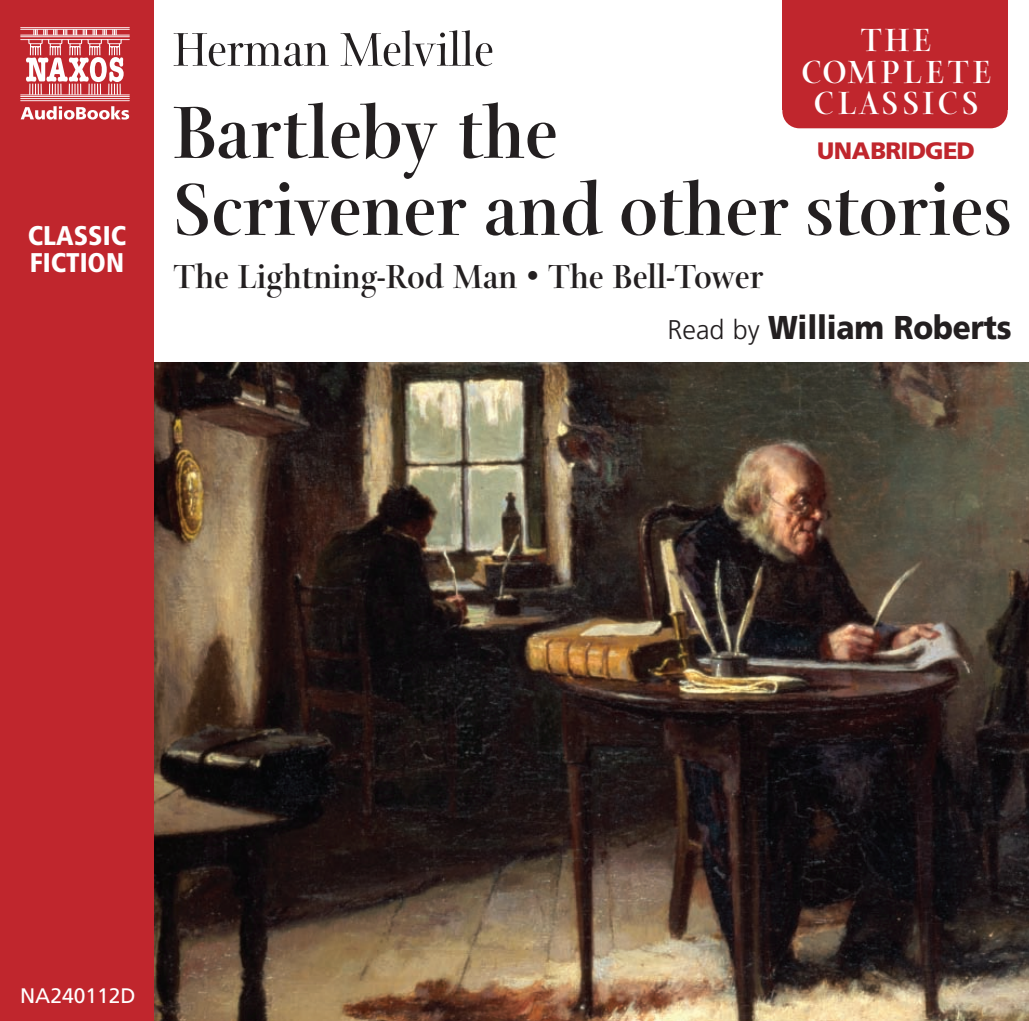
<style>
.page{position:relative;width:1029px;height:1021px;background:#fff}
.page>*{position:absolute;margin:0;border:0;box-sizing:border-box;transform-origin:0 0}
.t1{font:700 79.5px/77.1px "Arepo";color:#231f20}
.t2{font:51px "Arepo";color:#231f20}
.t3{font:700 36px "Arepo";color:#231f20}
.t4{font:700 34.8px/31.2px "Arepo";letter-spacing:.11em;color:#fff;text-align:center}
.t5{font:900 33px "Frutiger";letter-spacing:-.005em;color:#231f20;scale:.9 1}
.t6{font:900 condensed 27px/27px "Frutiger";color:#fff}
.t7{font:900 23.7px "Frutiger";letter-spacing:-.03em;color:#c0262d}
.t8{font:21px "Frutiger";color:#fff}
.s1{font-family:"Arial";font-weight:400}
.s2{font-weight:300;font-size:27px}
</style>
<div class="page">
<div style="left:782px;top:38px;width:226px;height:90px;background:#c0262d;border-radius:17px"></div>
<div style="left:782px;top:0;width:226px;height:110px;background:#c0262d"></div>
<img style="left:153px;top:362px;width:876px;height:658px">
<div style="left:0;top:0;width:153px;height:1020px;background:#c0262d"></div>
<hr style="left:21px;top:39px;width:108px;height:1px;background:#fff">
<hr style="left:21px;top:94px;width:108px;height:1px;background:#fff">
<hr style="left:21px;top:36px;width:108px;height:1px;background:#fff">
<hr style="left:21px;top:35px;width:108px;height:1px;background:#fff">
<hr style="left:21px;top:29px;width:108px;height:1px;background:#fff">
<hr style="left:21px;top:27px;width:108px;height:1px;background:#fff">
<hr style="left:21px;top:96px;width:108px;height:1px;background:#fff">
<hr style="left:21px;top:100px;width:108px;height:1px;background:#fff">
<hr style="left:21px;top:98px;width:108px;height:1px;background:#fff">
<svg style="left:26px;top:29px;width:98px;height:66px"></svg>
<svg style="left:21px;top:106px;width:108px;height:14px"></svg>
<p class="t6" style="left:28px;top:224px;width:100px">CLASSIC<br>FICTION</p>
<p class="t4" style="left:801px;top:24px;width:192px">THE<br>COMPLETE<br>CLASSICS</p>
<p class="t7" style="left:817px;top:141px;width:159px">UNABRIDGED</p>
<p class="t2" style="left:173px;top:18px;width:322px">Herman Melville</p>
<p class="t1" style="left:173px;top:92px;width:840px">Bartleby the<br>Scrivener and other stories</p>
<p class="t3" style="left:173px;top:254px;width:592px">The Lightning-Rod Man <span class="s1">•</span> The Bell-Tower</p>
<p class="t5" style="left:668px;top:314px;width:384px"><span class="s2">Read by</span> William Roberts</p>
<p class="t8" style="left:20px;top:986px;width:117px">NA240112D</p>
</div>
